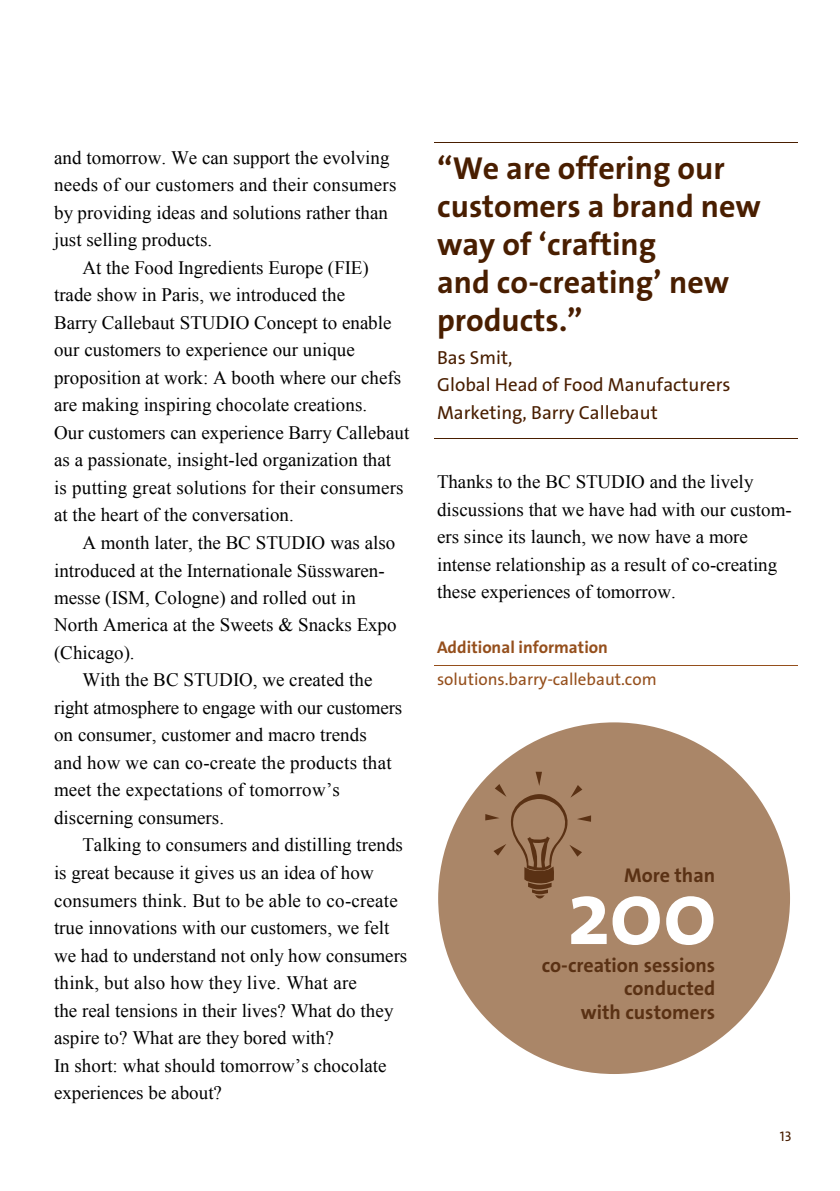
<style>
.page{position:relative;width:840px;height:1191px;background:#fff}
.page>*{position:absolute;margin:0;border:0;box-sizing:border-box;transform-origin:0 0}
.t1{font:700 90px "The Sans Os F";color:#fff}
.t2{font:700 32px/38px "The Sans Os F";color:#491e00}
.t3{font:700 20px/23.6px "The Sans Os F";color:#5a3114;text-align:right}
.t4{font:19px/27.6px "Times New Roman";color:#000}
.t5{font:19px/27.6px "The Sans Os F";color:#491e00}
.t6{font:17px "The Sans Os F";color:#954f1c}
.t7{font:700 17px "The Sans Os F";color:#954f1c}
</style>
<div class="page">
<hr style="left:434px;top:142px;width:363px;height:1px;background:#491e00">
<hr style="left:434px;top:438px;width:363px;height:1px;background:#491e00">
<hr style="left:434px;top:665px;width:363px;height:1px;background:#954f1c">
<div style="left:438px;top:722px;width:351px;height:352px;background:#aa8668;border-radius:50%"></div>
<svg style="left:485px;top:771px;width:105px;height:127px"></svg>
<p class="t4" style="left:54px;top:143px;width:343px">and tomorrow. We can support the evolving needs of our customers and their consumers by providing ideas and solutions rather than just selling products.</p>
<p class="t4" style="left:54px;top:253px;width:356px;text-indent:28px">At the Food Ingredients Europe (FIE) trade show in Paris, we introduced the<br>Barry Callebaut STUDIO Concept to enable our customers to experience our unique proposition at work: A booth where our chefs are making inspiring chocolate creations.<br>Our customers can experience Barry Callebaut as a passionate, insight-led organization that<br>is putting great solutions for their consumers at the heart of the conversation.</p>
<p class="t4" style="left:54px;top:528px;width:344px;text-indent:28px">A month later, the BC STUDIO was also introduced at the Internationale Süsswaren&shy;messe (ISM, Cologne) and rolled out in North America at the Sweets &amp; Snacks Expo (Chicago).</p>
<p class="t4" style="left:54px;top:666px;width:349px;text-indent:28px">With the BC STUDIO, we created the right atmosphere to engage with our customers on consumer, customer and macro trends<br>and how we can co-create the products that meet the expectations of tomorrow’s discerning consumers.</p>
<p class="t4" style="left:54px;top:831px;width:354px;text-indent:28px">Talking to consumers and distilling trends is great because it gives us an idea of how consumers think. But to be able to co-create true innovations with our customers, we felt we had to understand not only how consumers think, but also how they live. What are<br>the real tensions in their lives? What do they aspire to? What are they bored with?<br>In short: what should tomorrow’s chocolate experiences be about?</p>
<p class="t4" style="left:326px;top:611px;width:10px">c</p>
<p class="t4" style="left:326px;top:611px;width:10px">c</p>
<h2 class="t2" style="left:437px;top:149px;width:325px">“We are offering our customers a brand new way of ‘crafting<br>and co-creating’ new products.”</h2>
<p class="t5" style="left:437px;top:344px;width:295px">Bas Smit,<br>Global Head of Food Manufacturers<br>Marketing, Barry Callebaut</p>
<h2 class="t2" style="left:546px;top:225px;width:15px">c</h2>
<h2 class="t2" style="left:546px;top:225px;width:15px">c</h2>
<p class="t4" style="left:437px;top:468px;width:356px">Thanks to the BC STUDIO and the lively discussions that we have had with our custom&shy;ers since its launch, we now have a more intense relationship as a result of co-creating these experiences of tomorrow.</p>
<p class="t7" style="left:437px;top:636px;width:172px">Additional information</p>
<p class="t6" style="left:437px;top:668px;width:221px">solutions.barry-callebaut.com</p>
<p class="t3" style="left:623px;top:865px;width:93px">More than</p>
<h1 class="t1" style="left:567px;top:876px;width:151px">200</h1>
<p class="t3" style="left:541px;top:954px;width:175px">co-creation sessions conducted<br>with customers</p>
</div>
